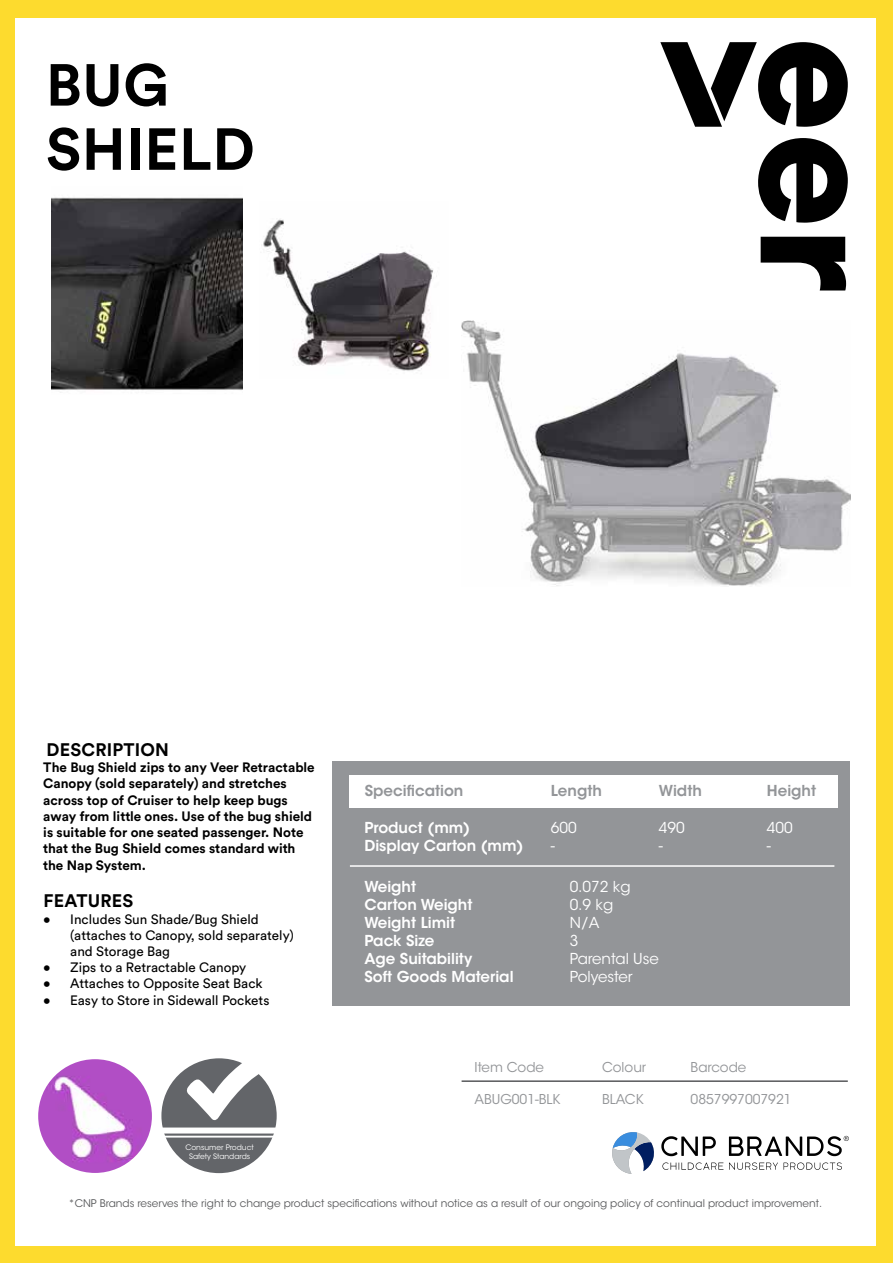
<style>
.page{position:relative;width:893px;height:1263px;background:#fddb2e}
.page>*{position:absolute;margin:0;border:0;box-sizing:border-box;transform-origin:0 0}
.t1{font:700 58.5px/64.2px "Circular Std";letter-spacing:.01em;color:#000}
.t2{font:700 18px "Circular Std";letter-spacing:.01em;color:#000}
.t3{font:600 15px/18px "ITC Avant Garde Std";color:#fff}
.t4{font:15px/18px "ITC Avant Garde Std";color:#fff}
.t5{font:600 15px "ITC Avant Garde Std";color:#939598}
.t6{font:700 13.5px/16.2px "Circular Std";color:#000}
.t7{font:13.5px/16.2px "Circular Std";color:#000}
.t8{font:13.5px "ITC Avant Garde Std";color:#939598}
.t9{font:10.5px "ITC Avant Garde Std";color:#58595b}
.t10{font:7.5px/9px "ITC Avant Garde Std";color:#fff;text-align:center}
</style>
<div class="page">
<div style="left:15px;top:18px;width:861px;height:1227px;background:#fff"></div>
<svg style="left:661px;top:1136px;width:55px;height:20px"></svg>
<svg style="left:662px;top:1162px;width:61px;height:8px"></svg>
<svg style="left:729px;top:1162px;width:113px;height:8px"></svg>
<svg style="left:729px;top:1136px;width:120px;height:20px"></svg>
<svg style="left:612px;top:1132px;width:42px;height:42px"></svg>
<hr style="left:462px;top:1080px;width:386px;height:2px;background:#58595b">
<div style="left:332px;top:761px;width:518px;height:245px;background:#939598"></div>
<hr style="left:350px;top:865px;width:484px;height:2px;background:#fff">
<div style="left:350px;top:775px;width:488px;height:32px;background:#fff"></div>
<div style="left:161px;top:1058px;width:116px;height:115px;background:#636569;border-radius:50%"></div>
<div style="left:161px;top:1127px;width:116px;height:6px;background:#fff"></div>
<hr style="left:161px;top:1136px;width:116px;height:1px;background:#fff">
<svg style="left:185px;top:1058px;width:77px;height:62px"></svg>
<img style="left:38px;top:1059px;width:114px;height:114px;border-radius:57px">
<svg style="left:660px;top:42px;width:188px;height:85px"></svg>
<svg style="left:758px;top:138px;width:90px;height:85px"></svg>
<svg style="left:761px;top:237px;width:85px;height:53px"></svg>
<img style="left:462px;top:320px;width:388px;height:266px">
<img style="left:52px;top:197px;width:190px;height:196px">
<img style="left:263px;top:219px;width:170px;height:152px">
<h1 class="t1" style="left:46px;top:52px;width:210px">BUG<br>SHIELD</h1>
<h2 class="t2" style="left:47px;top:738px;width:124px">DESCRIPTION</h2>
<p class="t6" style="left:43px;top:759px;width:273px">The Bug Shield zips to any Veer Retractable Canopy (sold separately) and stretches across top of Cruiser to help keep bugs away from little ones. Use of the bug shield is suitable for one seated passenger. Note that the Bug Shield comes standard with the Nap System.</p>
<h2 class="t2" style="left:43px;top:889px;width:91px">FEATURES</h2>
<p class="t7" style="left:70px;top:910px;width:225px;text-indent:-27px">• Includes Sun Shade/Bug Shield (attaches to Canopy, sold separately) and Storage Bag</p>
<p class="t7" style="left:43px;top:959px;width:204px">• Zips to a Retractable Canopy</p>
<p class="t7" style="left:43px;top:975px;width:221px">• Attaches to Opposite Seat Back</p>
<p class="t7" style="left:43px;top:991px;width:228px">• Easy to Store in Sidewall Pockets</p>
<p class="t10" style="left:185px;top:1143px;width:70px">Consumer Product<br>Safety Standards</p>
<p class="t5" style="left:365px;top:781px;width:100px">Specification</p>
<p class="t5" style="left:551px;top:781px;width:53px">Length</p>
<p class="t5" style="left:659px;top:781px;width:45px">Width</p>
<p class="t5" style="left:767px;top:781px;width:51px">Height</p>
<p class="t4" style="left:551px;top:819px;width:27px">600</p>
<p class="t4" style="left:659px;top:819px;width:27px">490</p>
<p class="t4" style="left:767px;top:819px;width:27px">400</p>
<p class="t4" style="left:551px;top:837px;width:6px">-</p>
<p class="t4" style="left:659px;top:837px;width:6px">-</p>
<p class="t4" style="left:767px;top:837px;width:6px">-</p>
<p class="t3" style="left:364px;top:818px;width:161px">Product (mm)<br>Display Carton (mm)</p>
<p class="t3" style="left:364px;top:878px;width:151px">Weight<br>Carton Weight<br>Weight Limit<br>Pack Size<br>Age Suitability<br>Soft Goods Material</p>
<p class="t4" style="left:570px;top:878px;width:91px">0.072 kg<br>0.9 kg<br>N/A<br>3<br>Parental Use<br>Polyester</p>
<p class="t8" style="left:475px;top:1059px;width:71px">Item Code</p>
<p class="t8" style="left:602px;top:1059px;width:46px">Colour</p>
<p class="t8" style="left:691px;top:1059px;width:57px">Barcode</p>
<p class="t8" style="left:475px;top:1091px;width:87px">ABUG001-BLK</p>
<p class="t8" style="left:602px;top:1091px;width:43px">BLACK</p>
<p class="t8" style="left:691px;top:1091px;width:102px">0857997007921</p>
<p class="t9" style="left:68px;top:1196px;width:755px">*CNP Brands reserves the right to change product specifications without notice as a result of our ongoing policy of continual product improvement.</p>
</div>
